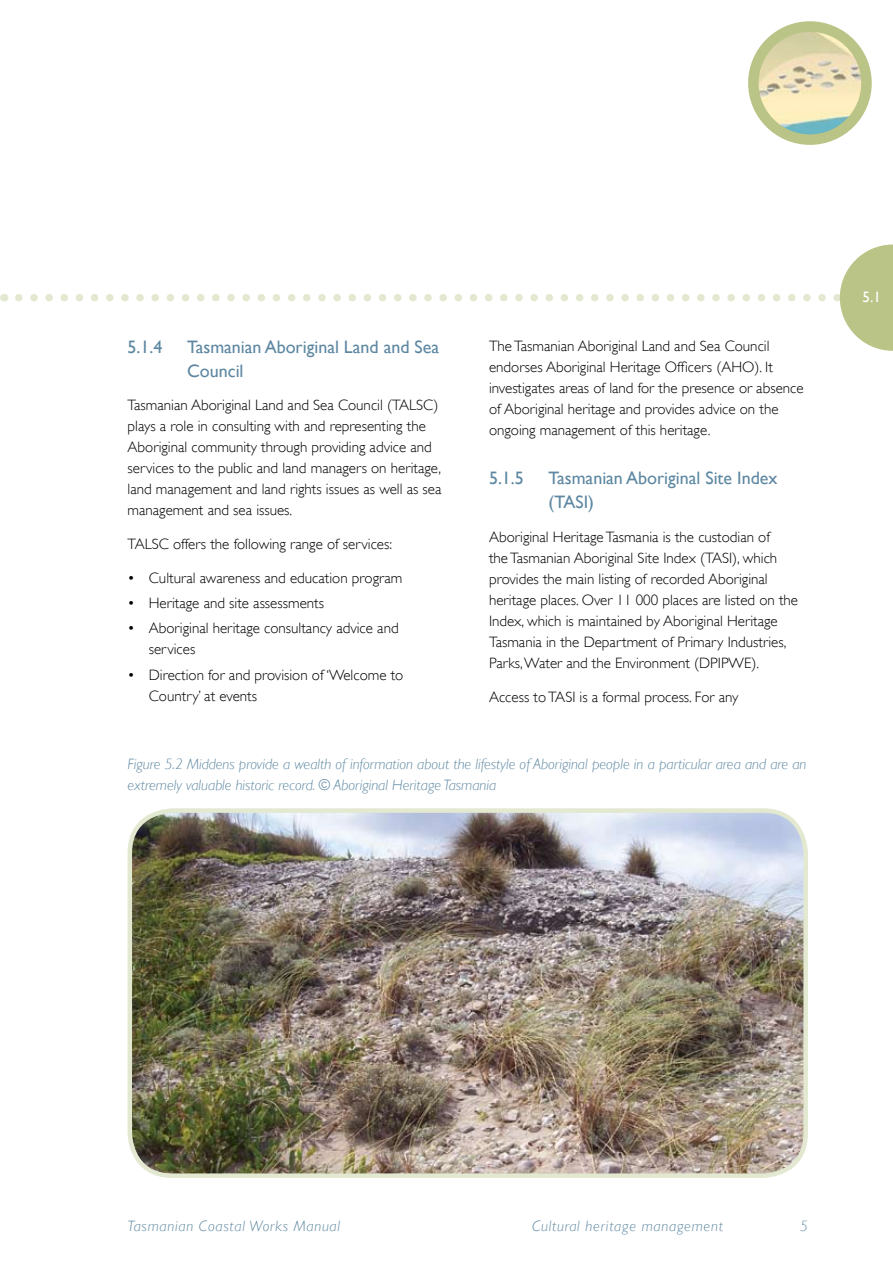
<style>
.page{position:relative;width:893px;height:1263px;background:#fff}
.page>*{position:absolute;margin:0;border:0;box-sizing:border-box;transform-origin:0 0}
.Sub_sub_head{font:18px/24px "Gill Sans";color:#5d87a1}
.Body_text{font:300 15px/21px "Gill Sans";color:#000}
.Indents{font:300 15px/21px "Gill Sans";color:#000}
.Captions{font:italic 300 15px/21px "Gill Sans";color:#5d87a1}
.Captions-2{font:italic 300 15px "Gill Sans";letter-spacing:.05em;color:#5d87a1}
.Sub_sub_head-2{font:15px "Gill Sans";color:#fff}
</style>
<div class="page">
<svg style="left:19px;top:244px;width:874px;height:107px"></svg>
<img style="left:130px;top:813px;width:675px;height:363px">
<div style="left:128px;top:808px;width:680px;height:370px;border:4px solid #e3e8d0;border-radius:43px"></div>
<img style="left:753px;top:27px;width:113px;height:113px;border-radius:57px">
<div style="left:748px;top:21px;width:124px;height:124px;border:10px solid #bac487;border-radius:50%"></div>
<p class="Sub_sub_head" style="left:128px;top:334px;width:36px">5.1.4</p>
<p class="Sub_sub_head" style="left:187px;top:334px;width:253px">Tasmanian Aboriginal Land and Sea<br>Council</p>
<p class="Body_text" style="left:128px;top:395px;width:315px">Tasmanian Aboriginal Land and Sea Council (TALSC) plays a role in consulting with and representing the Aboriginal community through providing advice and services to the public and land managers on heritage, land management and land rights issues as well as sea management and sea issues.</p>
<p class="Body_text" style="left:128px;top:534px;width:266px">TALSC offers the following range of services:</p>
<p class="Indents" style="left:128px;top:567px;width:276px">• Cultural awareness and education program</p>
<p class="Indents" style="left:128px;top:593px;width:198px">• Heritage and site assessments</p>
<p class="Indents" style="left:149px;top:618px;width:251px;text-indent:-21px">• Aboriginal heritage consultancy advice and services</p>
<p class="Indents" style="left:149px;top:664px;width:256px;text-indent:-21px">• Direction for and provision of ‘Welcome to<br>Country’ at events</p>
<p class="Body_text" style="left:489px;top:335px;width:316px">The Tasmanian Aboriginal Land and Sea Council endorses Aboriginal Heritage Officers (AHO). It investigates areas of land for the presence or absence of Aboriginal heritage and provides advice on the ongoing management of this heritage.</p>
<p class="Sub_sub_head" style="left:489px;top:466px;width:36px">5.1.5</p>
<p class="Sub_sub_head" style="left:549px;top:466px;width:230px">Tasmanian Aboriginal Site Index (TASI)</p>
<p class="Body_text" style="left:489px;top:526px;width:311px">Aboriginal Heritage Tasmania is the custodian of<br>the Tasmanian Aboriginal Site Index (TASI), which provides the main listing of recorded Aboriginal heritage places. Over 11 000 places are listed on the Index, which is maintained by Aboriginal Heritage Tasmania in the Department of Primary Industries, Parks, Water and the Environment (DPIPWE).</p>
<p class="Body_text" style="left:489px;top:686px;width:251px">Access to TASI is a formal process. For any</p>
<p class="Captions" style="left:128px;top:754px;width:680px">Figure 5.2 Middens provide a wealth of information about the lifestyle of Aboriginal people in a particular area and are an extremely valuable historic record. © Aboriginal Heritage Tasmania</p>
<p class="Sub_sub_head-2" style="left:863px;top:288px;width:20px">5.1</p>
<p class="Captions-2" style="left:128px;top:1217px;width:214px">Tasmanian Coastal Works Manual</p>
<p class="Captions-2" style="left:532px;top:1217px;width:192px">Cultural heritage management</p>
<p class="Captions" style="left:800px;top:1215px;width:9px">5</p>
</div>
